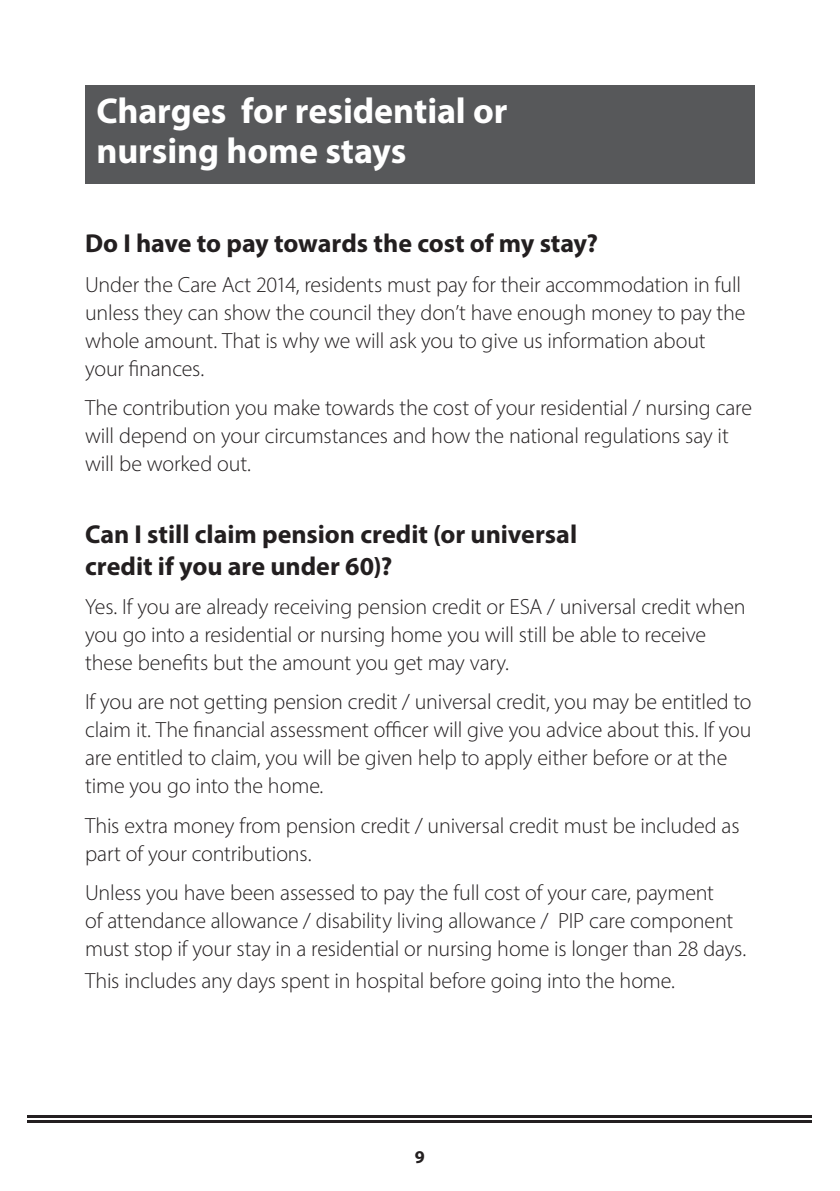
<style>
.page{position:relative;width:840px;height:1191px;background:#fff}
.page>*{position:absolute;margin:0;border:0;box-sizing:border-box;transform-origin:0 0}
.t1{font:700 36px/40px "Myriad Pro";letter-spacing:-.005em;color:#fff}
.subtitles{font:700 26px/32px "Myriad Pro";color:#231f20}
.t2{font:300 22px/28px "Myriad Pro";letter-spacing:-.01em;color:#231f20}
.t3{font:700 18px "Myriad Pro";color:#231f20}
</style>
<div class="page">
<hr style="left:28px;top:1120px;width:783px;height:3px;background:#231f20">
<hr style="left:28px;top:1114px;width:783px;height:3px;background:#231f20">
<div style="left:85px;top:85px;width:669px;height:99px;background:#57585a"></div>
<p class="t1" style="left:96px;top:90px;width:412px">Charges for residential or nursing home stays</p>
<p class="subtitles" style="left:85px;top:226px;width:514px">Do I have to pay towards the cost of my stay?</p>
<p class="t2" style="left:85px;top:270px;width:661px">Under the Care Act 2014, residents must pay for their accommodation in full unless they can show the council they don’t have enough money to pay the whole amount. That is why we will ask you to give us information about your finances.</p>
<p class="t2" style="left:85px;top:393px;width:668px">The contribution you make towards the cost of your residential / nursing care will depend on your circumstances and how the national regulations say it will be worked out.</p>
<p class="subtitles" style="left:85px;top:517px;width:493px">Can I still claim pension credit (or universal credit if you are under 60)?</p>
<p class="t2" style="left:85px;top:592px;width:661px">Yes. If you are already receiving pension credit or ESA / universal credit when you go into a residential or nursing home you will still be able to receive these benefits but the amount you get may vary.</p>
<p class="t2" style="left:85px;top:688px;width:667px">If you are not getting pension credit / universal credit, you may be entitled to claim it. The financial assessment officer will give you advice about this. If you are entitled to claim, you will be given help to apply either before or at the time you go into the home.</p>
<p class="t2" style="left:85px;top:811px;width:655px">This extra money from pension credit / universal credit must be included as part of your contributions.</p>
<p class="t2" style="left:85px;top:878px;width:662px">Unless you have been assessed to pay the full cost of your care, payment<br>of attendance allowance / disability living allowance / PIP care component must stop if your stay in a residential or nursing home is longer than 28 days.</p>
<p class="t2" style="left:85px;top:966px;width:591px">This includes any days spent in hospital before going into the home.</p>
<p class="t3" style="left:415px;top:1144px;width:11px">9</p>
</div>
